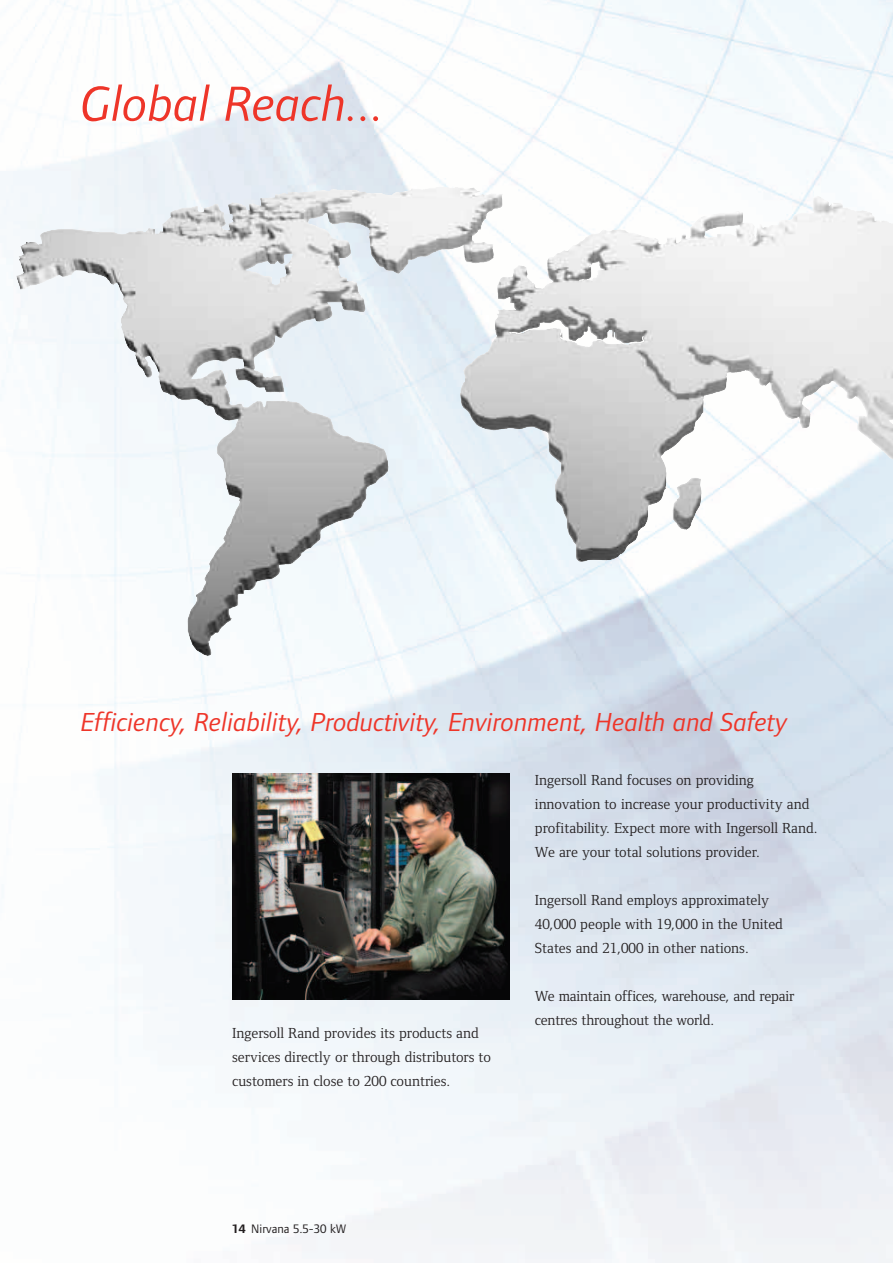
<style>
.page{position:relative;width:893px;height:1263px;background:#fff}
.page>*{position:absolute;margin:0;border:0;box-sizing:border-box;transform-origin:0 0}
.t1{font:italic 51px "Foundry Form Sans";color:#ee3529}
.t2{font:italic 27px "Foundry Form Sans";color:#ee3529}
.t3{font:15px/24px "Foundry Form Serif";color:#231f20}
.t4{font:12.75px "Foundry Form Sans";color:#231f20}
.s1{font-weight:700}
</style>
<div class="page">
<img style="left:0;top:0;width:893px;height:1263px">
<img style="left:329px;top:187px;width:174px;height:88px">
<img style="left:232px;top:773px;width:277px;height:226px">
<h1 class="t1" style="left:81px;top:85px;width:305px">Global Reach...</h1>
<h2 class="t2" style="left:81px;top:712px;width:708px">Efficiency, Reliability, Productivity, Environment, Health and Safety</h2>
<p class="t3" style="left:232px;top:1022px;width:260px">Ingersoll Rand provides its products and services directly or through distributors to customers in close to 200 countries.</p>
<p class="t3" style="left:535px;top:769px;width:284px">Ingersoll Rand focuses on providing innovation to increase your productivity and profitability. Expect more with Ingersoll Rand.<br>We are your total solutions provider.</p>
<p class="t3" style="left:535px;top:889px;width:250px">Ingersoll Rand employs approximately<br>40,000 people with 19,000 in the United<br>States and 21,000 in other nations.</p>
<p class="t3" style="left:535px;top:985px;width:261px">We maintain offices, warehouse, and repair centres throughout the world.</p>
<p class="t4" style="left:232px;top:1223px;width:115px"><span class="s1">14</span> Nirvana 5.5-30 kW</p>
</div>
